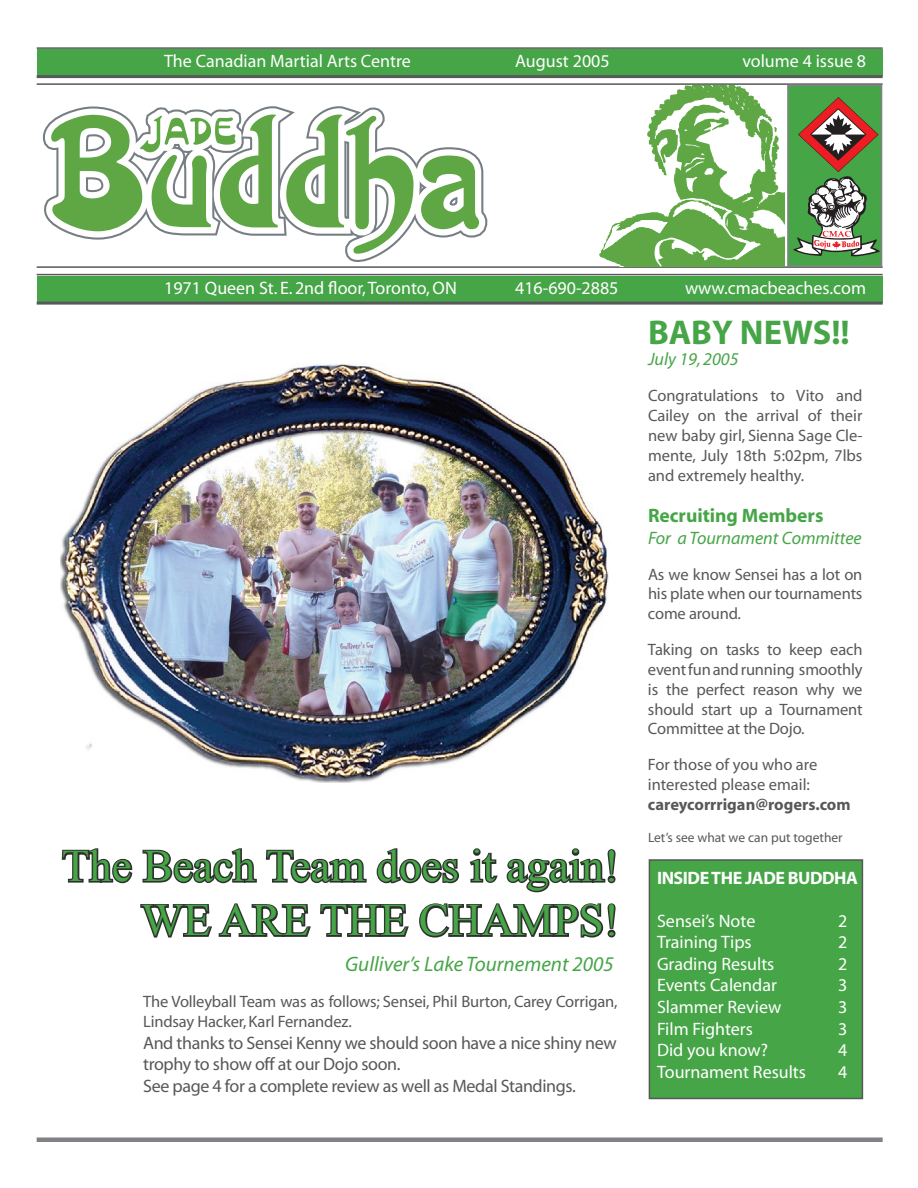
<style>
.page{position:relative;width:918px;height:1188px;background:#fff}
.page>*{position:absolute;margin:0;border:0;box-sizing:border-box;transform-origin:0 0}
.t1{font:45px/54.3px "Times New Roman";color:#46a547;text-align:right}
.t2{font:700 34.5px "Myriad";color:#46a547}
.t3{font:italic 21px "Myriad";color:#46a547}
.t4{font:700 19.5px "Myriad";color:#46a547}
.t5{font:18px "Myriad";color:#fff}
.t6{font:18px/21.6px "Myriad";letter-spacing:-.02em;color:#57585a}
.t7{font:italic 18px "Myriad";color:#46a547}
.t8{font:700 18px "Myriad";letter-spacing:-.025em;color:#fff}
.t9{font:16.5px/19.8px "Myriad";letter-spacing:-.01em;color:#57585a;text-align:justify}
.t10{font:700 16.5px "Myriad";color:#57585a}
.t11{font:13.5px "Myriad";color:#57585a}
</style>
<div class="page">
<div style="left:649px;top:860px;width:213px;height:238px;background:#46a547"></div>
<div style="left:649px;top:859px;width:214px;height:240px;border:2px solid #57585a"></div>
<hr style="left:37px;top:83px;width:846px;height:2px;background:#57585a">
<div style="left:37px;top:49px;width:846px;height:27px;background:#46a547"></div>
<hr style="left:37px;top:47px;width:846px;height:2px;background:#57585a">
<hr style="left:37px;top:75px;width:846px;height:3px;background:#57585a">
<div style="left:37px;top:276px;width:846px;height:27px;background:#46a547"></div>
<hr style="left:37px;top:274px;width:846px;height:1px;background:#57585a">
<hr style="left:37px;top:302px;width:846px;height:3px;background:#57585a">
<hr style="left:37px;top:266px;width:846px;height:2px;background:#57585a">
<div style="left:37px;top:1137px;width:846px;height:5px;background:#808285"></div>
<div style="left:788px;top:85px;width:94px;height:181px;background:#46a547"></div>
<div style="left:787px;top:85px;width:95px;height:182px;border:2px solid #808285"></div>
<svg style="left:599px;top:85px;width:185px;height:181px"></svg>
<svg style="left:43px;top:106px;width:444px;height:156px"></svg>
<svg style="left:793px;top:97px;width:87px;height:159px"></svg>
<svg style="left:61px;top:848px;width:555px;height:90px"></svg>
<img style="left:61px;top:364px;width:548px;height:419px">
<p class="t5" style="left:164px;top:52px;width:248px">The Canadian Martial Arts Centre</p>
<p class="t5" style="left:515px;top:52px;width:96px">August 2005</p>
<p class="t5" style="left:742px;top:52px;width:125px">volume 4 issue 8</p>
<p class="t5" style="left:164px;top:279px;width:294px">1971 Queen St. E. 2nd floor, Toronto, ON</p>
<p class="t5" style="left:515px;top:279px;width:105px">416-690-2885</p>
<p class="t5" style="left:685px;top:279px;width:183px">www.cmacbeaches.com</p>
<h2 class="t2" style="left:648px;top:315px;width:203px">BABY NEWS!!</h2>
<p class="t7" style="left:648px;top:351px;width:92px">July 19, 2005</p>
<p class="t9" style="left:648px;top:387px;width:216px">Congratulations to Vito and Cailey on the arrival of their new baby girl, Sienna Sage Cle&shy;mente, July 18th 5:02pm, 7lbs and extremely healthy.</p>
<h1 class="t1" style="left:62px;top:838px;width:559px">The Beach Team does it again!<br>WE ARE THE CHAMPS!</h1>
<p class="t3" style="left:345px;top:953px;width:270px">Gulliver’s Lake Tournement 2005</p>
<p class="t9" style="left:143px;top:992px;width:476px">The Volleyball Team was as follows; Sensei, Phil Burton, Carey Corrigan,<br>Lindsay Hacker, Karl Fernandez.</p>
<p class="t6" style="left:143px;top:1033px;width:475px">And thanks to Sensei Kenny we should soon have a nice shiny new trophy to show off at our Dojo soon.<br>See page 4 for a complete review as well as Medal Standings.</p>
<p class="t4" style="left:648px;top:505px;width:177px">Recruiting Members</p>
<p class="t7" style="left:648px;top:529px;width:215px">For a Tournament Committee</p>
<p class="t9" style="left:648px;top:565px;width:216px">As we know Sensei has a lot on his plate when our tournaments come around.</p>
<p class="t9" style="left:648px;top:641px;width:216px">Taking on tasks to keep each event fun and running smoothly is the perfect reason why we should start up a Tournament Committee at the Dojo.</p>
<p class="t9" style="left:648px;top:756px;width:171px">For those of you who are interested please email:</p>
<p class="t10" style="left:648px;top:796px;width:204px">careycorrrigan@rogers.com</p>
<p class="t11" style="left:648px;top:831px;width:196px">Let’s see what we can put together</p>
<p class="t8" style="left:657px;top:868px;width:202px">INSIDE THE JADE BUDDHA</p>
<p class="t5" style="left:657px;top:912px;width:100px">Sensei’s Note</p>
<p class="t5" style="left:838px;top:912px;width:11px">2</p>
<p class="t5" style="left:657px;top:933px;width:96px">Training Tips</p>
<p class="t5" style="left:838px;top:933px;width:11px">2</p>
<p class="t5" style="left:657px;top:955px;width:119px">Grading Results</p>
<p class="t5" style="left:838px;top:955px;width:11px">2</p>
<p class="t5" style="left:657px;top:977px;width:121px">Events Calendar</p>
<p class="t5" style="left:838px;top:977px;width:11px">3</p>
<p class="t5" style="left:657px;top:998px;width:126px">Slammer Review</p>
<p class="t5" style="left:838px;top:998px;width:11px">3</p>
<p class="t5" style="left:657px;top:1020px;width:97px">Film Fighters</p>
<p class="t5" style="left:838px;top:1020px;width:11px">3</p>
<p class="t5" style="left:657px;top:1041px;width:113px">Did you know?</p>
<p class="t5" style="left:838px;top:1041px;width:11px">4</p>
<p class="t5" style="left:657px;top:1063px;width:151px">Tournament Results</p>
<p class="t5" style="left:838px;top:1063px;width:11px">4</p>
</div>
